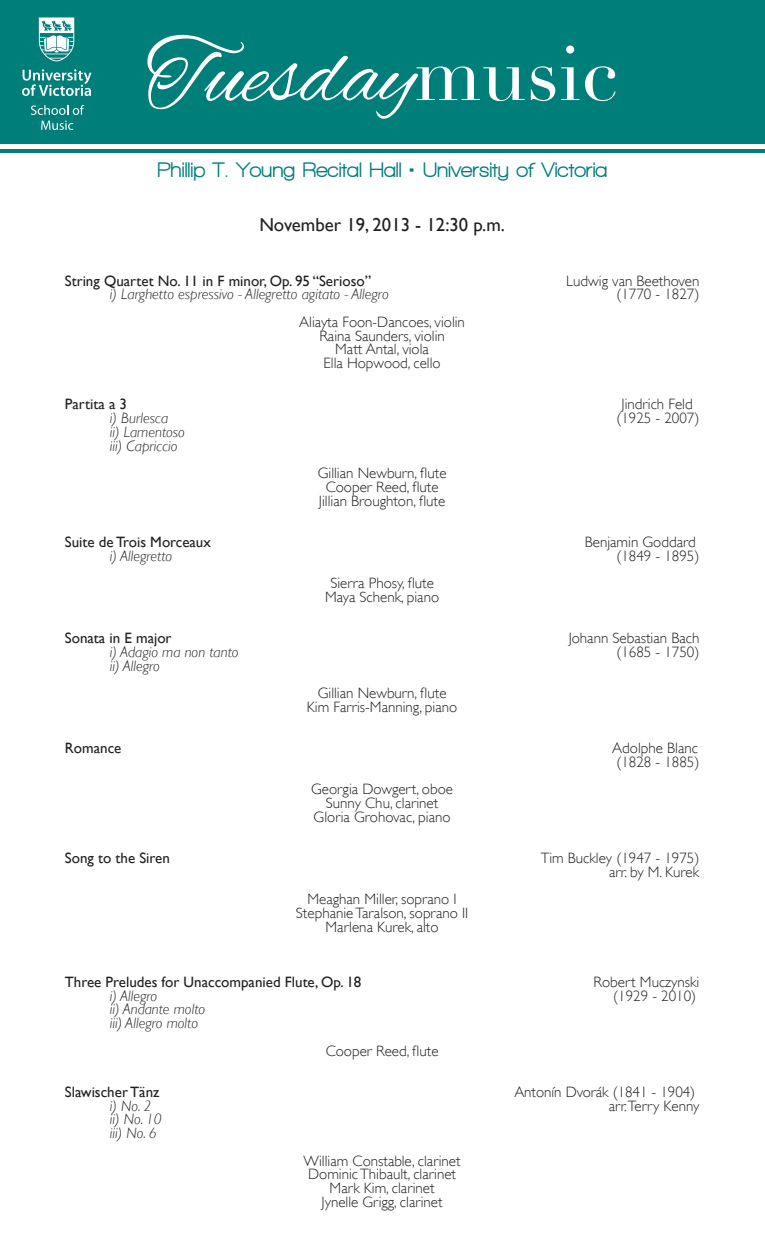
<style>
.page{position:relative;width:765px;height:1260px;background:#fff}
.page>*{position:absolute;margin:0;border:0;box-sizing:border-box;transform-origin:0 0}
.t1{font:91.25px "Alex Brush";color:#fff}
.t2{font:800 21.25px "Walkway";color:#007e7a}
.t3{font:18.75px "Gill Sans";color:#231f20}
.t4{font:300 15px/13.8px "Gill Sans";color:#231f20;text-align:center}
.t5{font:italic 300 15px/13.8px "Gill Sans";color:#231f20}
.t6{font:15px "Gill Sans";color:#231f20}
.s1{font-family:"Didot";font-size:76.25px}
</style>
<div class="page">
<div style="left:0;top:0;width:765px;height:144px;background:#007e7a"></div>
<svg style="left:22px;top:69px;width:70px;height:27px"></svg>
<svg style="left:39px;top:18px;width:35px;height:43px"></svg>
<svg style="left:31px;top:105px;width:53px;height:10px"></svg>
<svg style="left:41px;top:121px;width:32px;height:9px"></svg>
<hr style="left:0;top:149px;width:765px;height:4px;background:#007e7a">
<h1 class="t1" style="left:146px;top:25px;width:474px">Tuesday<span class="s1">music</span></h1>
<h2 class="t2" style="left:157px;top:159px;width:452px">Phillip T. Young Recital Hall • University of Victoria</h2>
<p class="t3" style="left:259px;top:213px;width:247px">November 19, 2013 - 12:30 p.m.</p>
<p class="t6" style="left:65px;top:272px;width:308px">String Quartet No. 11 in F minor, Op. 95 “Serioso”</p>
<p class="t4" style="left:566px;top:274px;width:135px">Ludwig van Beethoven</p>
<p class="t5" style="left:110px;top:288px;width:280px">i) Larghetto espressivo - Allegretto agitato - Allegro</p>
<p class="t4" style="left:616px;top:287px;width:85px">(1770 - 1827)</p>
<p class="t4" style="left:299px;top:315px;width:167px">Aliayta Foon-Dancoes, violin<br>Raina Saunders, violin<br>Matt Antal, viola<br>Ella Hopwood, cello</p>
<p class="t6" style="left:65px;top:395px;width:64px">Partita a 3</p>
<p class="t4" style="left:622px;top:397px;width:73px">Jindrich Feld</p>
<p class="t5" style="left:110px;top:411px;width:60px">i) Burlesca</p>
<p class="t4" style="left:616px;top:411px;width:85px">(1925 - 2007)</p>
<p class="t5" style="left:110px;top:425px;width:77px">ii) Lamentoso iii) Capriccio</p>
<p class="t4" style="left:318px;top:466px;width:130px">Gillian Newburn, flute<br>Cooper Reed, flute<br>Jillian Broughton, flute</p>
<p class="t6" style="left:65px;top:533px;width:148px">Suite de Trois Morceaux</p>
<p class="t4" style="left:585px;top:535px;width:112px">Benjamin Goddard</p>
<p class="t5" style="left:110px;top:549px;width:64px">i) Allegretto</p>
<p class="t4" style="left:616px;top:549px;width:85px">(1849 - 1895)</p>
<p class="t4" style="left:325px;top:576px;width:116px">Sierra Phosy, flute<br>Maya Schenk, piano</p>
<p class="t6" style="left:65px;top:629px;width:108px">Sonata in E major</p>
<p class="t4" style="left:569px;top:631px;width:132px">Johann Sebastian Bach</p>
<p class="t5" style="left:110px;top:645px;width:130px">i) Adagio ma non tanto</p>
<p class="t4" style="left:616px;top:645px;width:85px">(1685 - 1750)</p>
<p class="t5" style="left:110px;top:659px;width:51px">ii) Allegro</p>
<p class="t4" style="left:307px;top:686px;width:152px">Gillian Newburn, flute<br>Kim Farris-Manning, piano</p>
<p class="t6" style="left:65px;top:739px;width:58px">Romance</p>
<p class="t4" style="left:612px;top:741px;width:89px;text-align:left">Adolphe Blanc (1828 - 1885)</p>
<p class="t4" style="left:311px;top:782px;width:143px">Georgia Dowgert, oboe<br>Sunny Chu, clarinet<br>Gloria Grohovac, piano</p>
<p class="t6" style="left:65px;top:849px;width:106px">Song to the Siren</p>
<p class="t4" style="left:541px;top:851px;width:160px;text-align:right">Tim Buckley (1947 - 1975) arr. by M. Kurek</p>
<p class="t4" style="left:296px;top:892px;width:174px">Meaghan Miller, soprano I<br>Stephanie Taralson, soprano II<br>Marlena Kurek, alto</p>
<p class="t6" style="left:65px;top:973px;width:298px">Three Preludes for Unaccompanied Flute, Op. 18</p>
<p class="t4" style="left:594px;top:975px;width:107px">Robert Muczynski</p>
<p class="t5" style="left:110px;top:989px;width:49px">i) Allegro</p>
<p class="t4" style="left:613px;top:989px;width:85px">(1929 - 2010)</p>
<p class="t5" style="left:110px;top:1003px;width:97px">ii) Andante molto iii) Allegro molto</p>
<p class="t4" style="left:326px;top:1044px;width:114px">Cooper Reed, flute</p>
<p class="t6" style="left:65px;top:1083px;width:96px">Slawischer Tänz</p>
<p class="t4" style="left:514px;top:1085px;width:182px">Antonín Dvorák (1841 - 1904)</p>
<p class="t5" style="left:110px;top:1099px;width:43px">i) No. 2</p>
<p class="t4" style="left:609px;top:1099px;width:92px">arr.Terry Kenny</p>
<p class="t5" style="left:110px;top:1113px;width:53px">ii) No. 10 iii) No. 6</p>
<p class="t4" style="left:304px;top:1154px;width:158px">William Constable, clarinet<br>Dominic Thibault, clarinet<br>Mark Kim, clarinet<br>Jynelle Grigg, clarinet</p>
</div>
